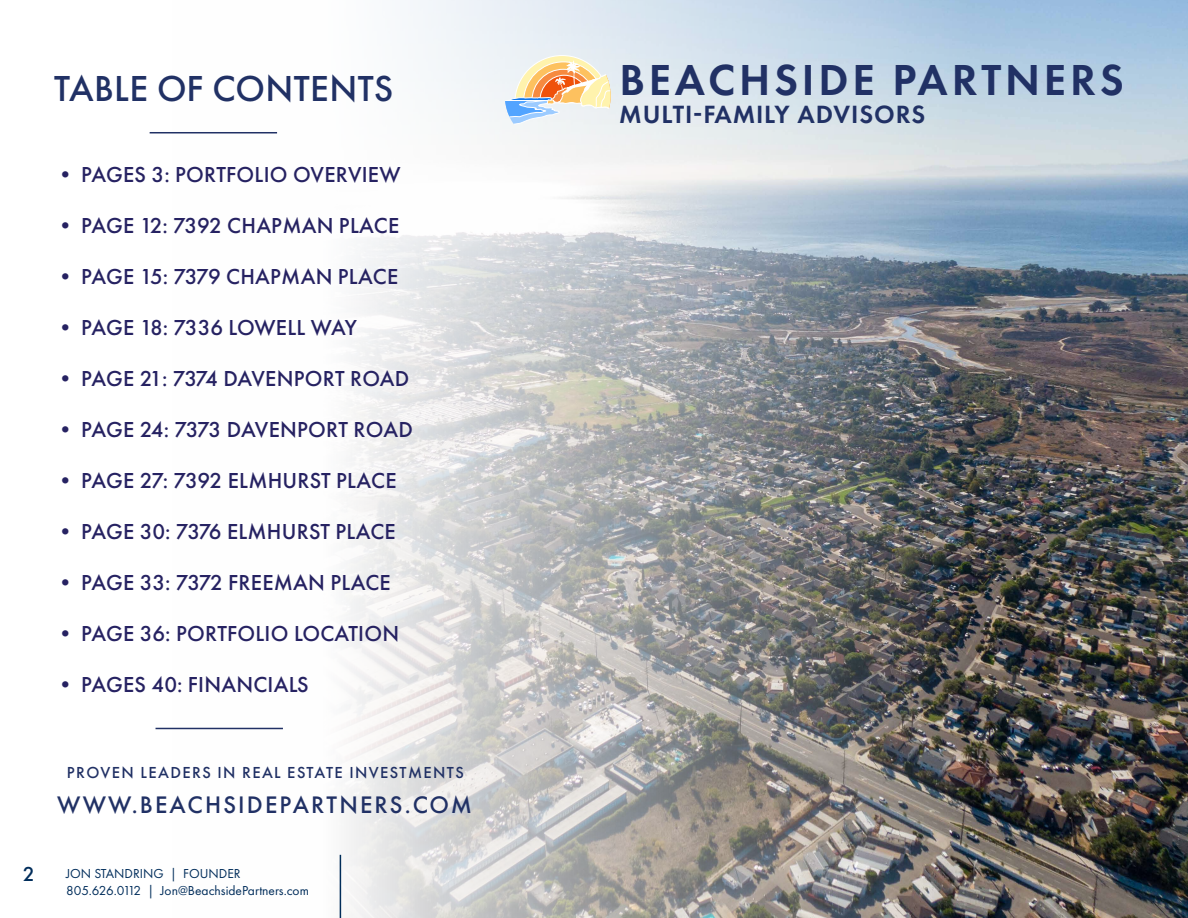
<style>
.page{position:relative;width:1188px;height:918px;background:#fff}
.page>*{position:absolute;margin:0;border:0;box-sizing:border-box;transform-origin:0 0}
.t1{font:600 45px "Futura PT";letter-spacing:.085em;color:#213165}
.t2{font:500 37.5px "Futura PT";letter-spacing:.01em;color:#213165}
.t3{font:600 25.8px "Futura PT";letter-spacing:.035em;color:#213165}
.t4{font:500 24.9px "Futura PT";letter-spacing:.085em;color:#213165}
.t5{font:500 22.5px "Futura PT";letter-spacing:.01em;color:#262262}
.t6{font:500 22.5px "Futura PT";letter-spacing:-.01em;color:#262262}
.t7{font:500 21px "Futura PT";color:#002d5b}
.t8{font:500 16.5px "Futura PT";letter-spacing:.085em;color:#213165}
.t9{font:13.5px/16.2px "Futura PT";color:#002d5b}
</style>
<div class="page">
<img style="left:173px;top:0;width:1015px;height:918px">
<hr style="left:150px;top:132px;width:127px;height:1px;background:#213165">
<hr style="left:156px;top:728px;width:127px;height:1px;background:#213165">
<svg style="left:505px;top:55px;width:106px;height:75px"></svg>
<h2 class="t2" style="left:54px;top:65px;width:341px">TABLE OF CONTENTS</h2>
<h1 class="t1" style="left:619px;top:51px;width:506px">BEACHSIDE PARTNERS</h1>
<p class="t3" style="left:619px;top:98px;width:308px">MULTI-FAMILY ADVISORS</p>
<p class="t5" style="left:54px;top:161px;width:348px">• PAGES 3: PORTFOLIO OVERVIEW</p>
<p class="t5" style="left:54px;top:212px;width:347px">• PAGE 12: 7392 CHAPMAN PLACE</p>
<p class="t5" style="left:54px;top:263px;width:346px">• PAGE 15: 7379 CHAPMAN PLACE</p>
<p class="t6" style="left:54px;top:314px;width:304px">• PAGE 18: 7336 LOWELL WAY</p>
<p class="t5" style="left:54px;top:365px;width:357px">• PAGE 21: 7374 DAVENPORT ROAD</p>
<p class="t5" style="left:54px;top:416px;width:360px">• PAGE 24: 7373 DAVENPORT ROAD</p>
<p class="t5" style="left:54px;top:467px;width:344px">• PAGE 27: 7392 ELMHURST PLACE</p>
<p class="t5" style="left:54px;top:518px;width:343px">• PAGE 30: 7376 ELMHURST PLACE</p>
<p class="t5" style="left:54px;top:569px;width:338px">• PAGE 33: 7372 FREEMAN PLACE</p>
<p class="t5" style="left:54px;top:620px;width:347px">• PAGE 36: PORTFOLIO LOCATION</p>
<p class="t5" style="left:54px;top:671px;width:256px">• PAGES 40: FINANCIALS</p>
<p class="t7" style="left:23px;top:862px;width:13px">2</p>
<p class="t8" style="left:67px;top:762px;width:399px">PROVEN LEADERS IN REAL ESTATE INVESTMENTS</p>
<p class="t4" style="left:57px;top:790px;width:416px">WWW.BEACHSIDEPARTNERS.COM</p>
<p class="t9" style="left:66px;top:866px;width:244px">JON STANDRING | FOUNDER<br>805.626.0112 | Jon@BeachsidePartners.com</p>
</div>
